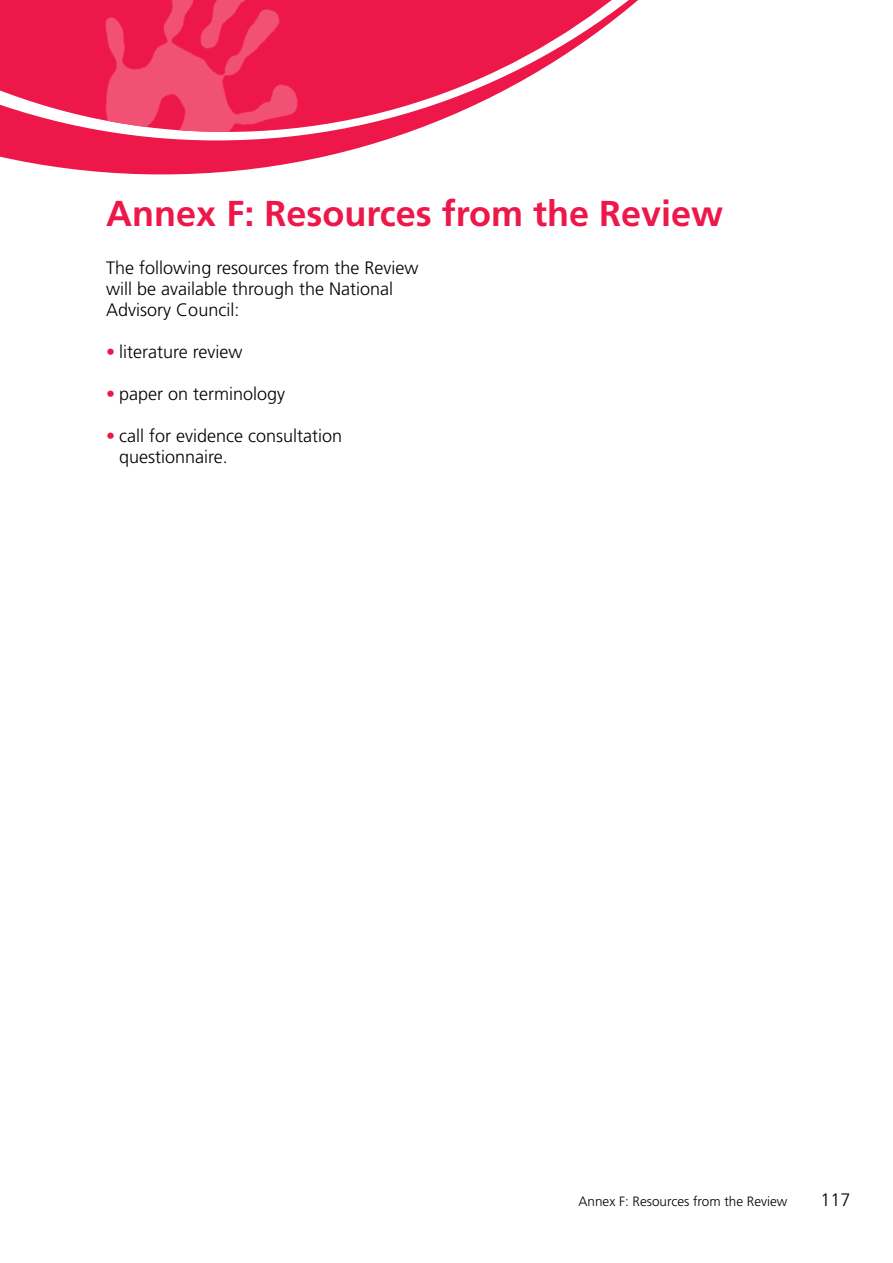
<style>
.page{position:relative;width:893px;height:1263px;background:#fff}
.page>*{position:absolute;margin:0;border:0;box-sizing:border-box;transform-origin:0 0}
.t1{font:700 36px "Frutiger";color:#ed1849}
.t2{font:300 18px/21px "Frutiger";color:#000}
.t3{font:300 13.5px "Frutiger";color:#000}
.s1{color:#ed1849}
</style>
<div class="page">
<svg style="left:0;top:140px;width:385px;height:34px;fill:#ed1849"></svg>
<svg style="left:0;top:132px;width:409px;height:8px;fill:#ed1849"></svg>
<svg style="left:0;top:0;width:638px;height:132px;fill:#ed1849"></svg>
<img style="left:73px;top:0;width:261px;height:132px">
<h1 class="t1" style="left:106px;top:193px;width:618px">Annex F: Resources from the Review</h1>
<p class="t2" style="left:106px;top:257px;width:314px">The following resources from the Review will be available through the National<br>Advisory Council:</p>
<p class="t2" style="left:106px;top:341px;width:138px"><span class="s1">•</span> literature review</p>
<p class="t2" style="left:106px;top:383px;width:180px"><span class="s1">•</span> paper on terminology</p>
<p class="t2" style="left:119px;top:425px;width:225px;text-indent:-13px"><span class="s1">•</span> call for evidence consultation questionnaire.</p>
<p class="t3" style="left:579px;top:1194px;width:210px">Annex F: Resources from the Review</p>
<p class="t2" style="left:820px;top:1189px;width:32px">117</p>
</div>
